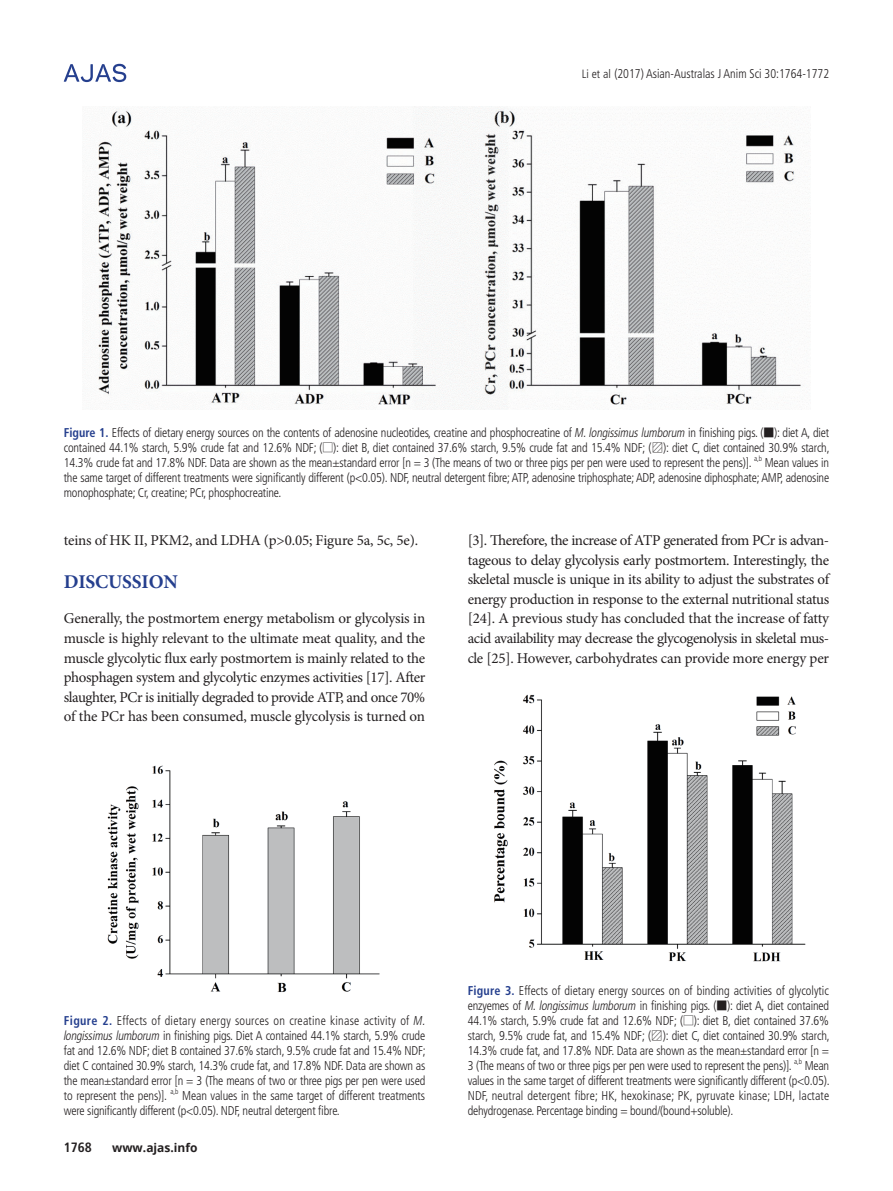
<style>
.page{position:relative;width:893px;height:1191px;background:#fff}
.page>*{position:absolute;margin:0;border:0;box-sizing:border-box;transform-origin:0 0}
.대제목{font:700 19.5px "Minion Pro";letter-spacing:-.01em;color:#253f8e}
.본문{font:15px/19.5px "Minion Pro";letter-spacing:-.015em;color:#231f20;text-align:justify}
.t1{font:700 condensed 13.5px "Frutiger LT Std";color:#231f20}
.표_그림__제목{font:300 condensed 12.75px/15px "Frutiger LT Std";letter-spacing:-.015em;color:#231f20;text-align:justify;scale:.95 1}
.t2{font:700 12px "Open Sans";color:#231f20}
.표_그림__제목-2{font:300 condensed 7.5px "Frutiger LT Std";color:#231f20;scale:.95 1}
.s1{font-size:12px}
.s2{font-weight:700;color:#253f8e}
.s3{font-style:italic}
.s4{font-family:"Gulim";font-weight:400;font-stretch:normal}
</style>
<div class="page">
<svg style="left:64px;top:64px;width:62px;height:18px"></svg>
<img style="left:83px;top:106px;width:725px;height:303px">
<img style="left:107px;top:765px;width:273px;height:227px">
<img style="left:494px;top:694px;width:312px;height:268px">
<p class="표_그림__제목" style="left:582px;top:66px;width:262px"><span class="s1">Li et al</span> (2017) Asian-Australas J Anim Sci 30:1764-1772</p>
<p class="표_그림__제목" style="left:64px;top:425px;width:808px"><span class="s2">Figure 1.</span> Effects of dietary energy sources on the contents of adenosine nucleotides, creatine and phosphocreatine of <span class="s3">M.longissimuslumborum</span> in finishing pigs. (<span class="s4">■</span>): diet A, diet contained 44.1% starch, 5.9% crude fat and 12.6% NDF; (<span class="s4">□</span>): diet B, diet contained 37.6% starch, 9.5% crude fat and 15.4% NDF; (<span class="s4">▨</span>): diet C, diet contained 30.9% starch, 14.3% crude fat and 17.8% NDF. Data are shown as the mean±standard error [n = 3 (The means of two or three pigs per pen were used to represent the pens)].</p>
<p class="표_그림__제목-2" style="left:754px;top:454px;width:10px">a,b</p>
<p class="표_그림__제목" style="left:64px;top:455px;width:807px;text-indent:701px">Mean values in the same target of different treatments were significantly different (p&lt;0.05). NDF, neutral detergent fibre; ATP, adenosine triphosphate; ADP, adenosine diphosphate; AMP, adenosine monophosphate; Cr, creatine; PCr, phosphocreatine.</p>
<p class="본문" style="left:64px;top:531px;width:356px">teins of HK II, PKM2, and LDHA (p&gt;0.05; Figure 5a, 5c, 5e).</p>
<p class="대제목" style="left:64px;top:568px;width:116px">DISCUSSION</p>
<p class="본문" style="left:64px;top:609px;width:363px">Generally, the postmortem energy metabolism or glycolysis in muscle is highly relevant to the ultimate meat quality, and the muscle glycolytic flux early postmortem is mainly related to the phosphagen system and glycolytic enzymes activities [17]. After slaughter, PCr is initially degraded to provide ATP, and once 70% of the PCr has been consumed, muscle glycolysis is turned on</p>
<p class="본문" style="left:468px;top:531px;width:363px">[3]. Therefore, the increase of ATP generated from PCr is advan&shy;tageous to delay glycolysis early postmortem. Interestingly, the skeletal muscle is unique in its ability to adjust the substrates of energy production in response to the external nutritional status [24]. A previous study has concluded that the increase of fatty acid availability may decrease the glycogenolysis in skeletal mus&shy;cle [25]. However, carbohydrates can provide more energy per</p>
<p class="표_그림__제목" style="left:63px;top:1013px;width:385px;text-align:left"><span class="s2">Figure 2.</span> Effects of dietary energy sources on creatine kinase activity of <span class="s3">M. longissimuslumborum</span> in finishing pigs. Diet A contained 44.1% starch, 5.9% crude fat and 12.6% NDF; diet B contained 37.6% starch, 9.5% crude fat and 15.4% NDF; diet C contained 30.9% starch, 14.3% crude fat, and 17.8% NDF. Data are shown as the mean±standard error [n = 3 (The means of two or three pigs per pen were used to represent the pens)].</p>
<p class="표_그림__제목-2" style="left:170px;top:1087px;width:10px">a,b</p>
<p class="표_그림__제목" style="left:64px;top:1088px;width:382px;text-indent:118px">Mean values in the same target of different treatments were significantly different (p&lt;0.05). NDF, neutral detergent fibre.</p>
<p class="t1" style="left:64px;top:1139px;width:30px">1768</p>
<p class="t2" style="left:112px;top:1138px;width:87px">www.ajas.info</p>
<p class="표_그림__제목" style="left:468px;top:983px;width:382px"><span class="s2">Figure 3.</span> Effects of dietary energy sources on of binding activities of glycolytic enzyemes of <span class="s3">M.longissimus lumborum</span> in finishing pigs. (<span class="s4">■</span>): diet A, diet contained 44.1% starch, 5.9% crude fat and 12.6% NDF; (<span class="s4">□</span>): diet B, diet contained 37.6% starch, 9.5% crude fat, and 15.4% NDF; (<span class="s4">▨</span>): diet C, diet contained 30.9% starch, 14.3% crude fat, and 17.8% NDF. Data are shown as the mean±standard error [n = 3 (The means of two or three pigs per pen were used to represent the pens)].</p>
<p class="표_그림__제목-2" style="left:794px;top:1057px;width:10px">a,b</p>
<p class="표_그림__제목" style="left:468px;top:1058px;width:382px;text-indent:337px">Mean values in the same target of different treatments were significantly different (p&lt;0.05).<br>NDF, neutral detergent fibre; HK, hexokinase; PK, pyruvate kinase; LDH, lactate dehydrogenase. Percentage binding = bound/(bound+soluble).</p>
</div>
